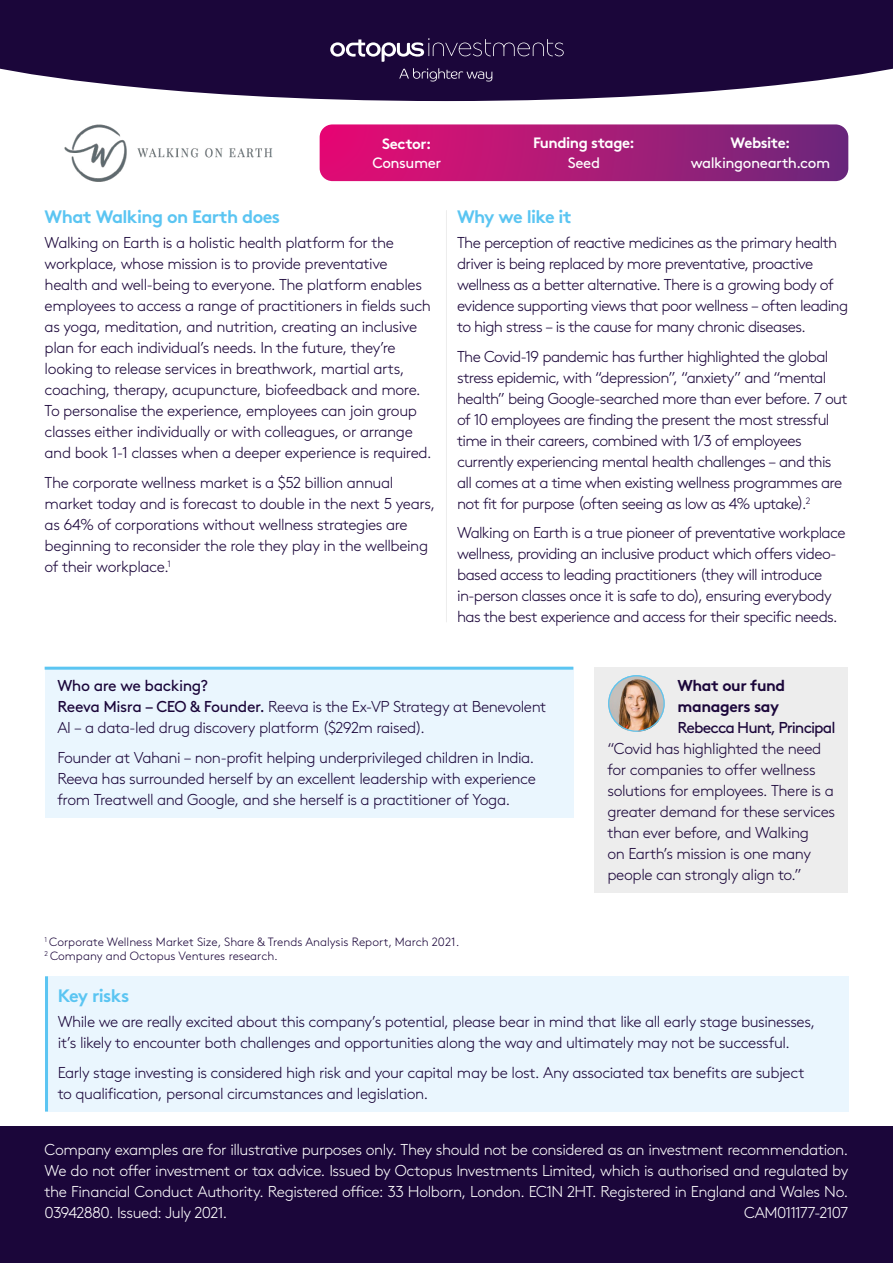
<style>
.page{position:relative;width:893px;height:1263px;background:#fff}
.page>*{position:absolute;margin:0;border:0;box-sizing:border-box;transform-origin:0 0}
.t1{font:700 18px "Brown";letter-spacing:-.035em;color:#5bc5f2}
.t2{font:300 15.75px/21px "Brown";letter-spacing:-.035em;color:#1b063a}
.t3{font:300 15.75px/21px "Brown";letter-spacing:-.03em;color:#fff;text-align:justify}
.t4{font:700 15.75px/21px "Brown";letter-spacing:-.025em;color:#1b063a}
.t5{font:15.75px "Brown";letter-spacing:-.06em;color:#1b063a}
.t6{font:300 15.75px "Brown";letter-spacing:-.05em;color:#fff}
.t7{font:15px "Brown";letter-spacing:-.03em;color:#fff}
.t8{font:700 15px "Brown";letter-spacing:-.03em;color:#fff}
.t9{font:300 12px/14.4px "Brown";color:#1b063a}
.s1{font-weight:400}
</style>
<div class="page">
<div style="left:45px;top:976px;width:804px;height:135px;background:#eaf6fe"></div>
<hr style="left:45px;top:976px;width:3px;height:135px;background:#5bc5f2">
<div style="left:0;top:1127px;width:893px;height:136px;background:#1b063a"></div>
<svg style="left:0;top:0;width:893px;height:101px;background:#33214f"></svg>
<svg style="left:330px;top:38px;width:234px;height:43px;background:#342150"></svg>
<div style="left:595px;top:667px;width:253px;height:225px;background:#ededed"></div>
<img style="left:608px;top:675px;width:57px;height:57px;border-radius:28px">
<div style="left:608px;top:675px;width:57px;height:57px;border:1px solid #5bc5f2;border-radius:50%"></div>
<div style="left:45px;top:667px;width:528px;height:150px;background:#eaf6fe"></div>
<hr style="left:45px;top:667px;width:528px;height:3px;background:#5bc5f2">
<svg style="left:320px;top:124px;width:528px;height:57px;background:#ab1d78"></svg>
<hr style="left:446px;top:210px;width:1px;height:412px;background:#ededed">
<img style="left:64px;top:124px;width:209px;height:57px">
<p class="t8" style="left:382px;top:131px;width:51px">Sector:</p>
<p class="t7" style="left:372px;top:151px;width:71px">Consumer</p>
<p class="t1" style="left:45px;top:202px;width:237px">What Walking on Earth does</p>
<p class="t2" style="left:45px;top:231px;width:389px">Walking on Earth is a holistic health platform for the workplace, whose mission is to provide preventative health and well-being to everyone. The platform enables employees to access a range of practitioners in fields such as yoga, meditation, and nutrition, creating an inclusive plan for each individual’s needs. In the future, they’re looking to release services in breathwork, martial arts, coaching, therapy, acupuncture, biofeedback and more.<br>To personalise the experience, employees can join group classes either individually or with colleagues, or arrange and book 1-1 classes when a deeper experience is required.</p>
<p class="t2" style="left:45px;top:471px;width:392px">The corporate wellness market is a $52 billion annual market today and is forecast to double in the next 5 years, as 64% of corporations without wellness strategies are beginning to reconsider the role they play in the wellbeing of their workplace.<sup>1</sup></p>
<p class="t8" style="left:533px;top:131px;width:103px">Funding stage:</p>
<p class="t7" style="left:568px;top:151px;width:34px">Seed</p>
<p class="t8" style="left:731px;top:131px;width:61px">Website:</p>
<p class="t7" style="left:691px;top:151px;width:141px">walkingonearth.com</p>
<p class="t1" style="left:457px;top:202px;width:116px">Why we like it</p>
<p class="t2" style="left:457px;top:231px;width:393px">The perception of reactive medicines as the primary health driver is being replaced by more preventative, proactive wellness as a better alternative. There is a growing body of evidence supporting views that poor wellness – often leading to high stress – is the cause for many chronic diseases.</p>
<p class="t2" style="left:457px;top:345px;width:392px">The Covid-19 pandemic has further highlighted the global stress epidemic, with “depression”, “anxiety” and “mental health” being Google-searched more than ever before. 7 out of 10 employees are finding the present the most stressful time in their careers, combined with 1/3 of employees currently experiencing mental health challenges – and this all comes at a time when existing wellness programmes are not fit for purpose (often seeing as low as 4% uptake).<sup>2</sup></p>
<p class="t2" style="left:457px;top:521px;width:390px">Walking on Earth is a true pioneer of preventative workplace wellness, providing an inclusive product which offers video&shy;based access to leading practitioners (they will introduce in-person classes once it is safe to do), ensuring everybody has the best experience and access for their specific needs.</p>
<p class="t2" style="left:57px;top:674px;width:491px"><span class="s1">Who are we backing?<br>Reeva Misra – CEO &amp; Founder.</span> Reeva is the Ex-VP Strategy at Benevolent<br>AI – a data-led drug discovery platform ($292m raised).</p>
<p class="t2" style="left:57px;top:746px;width:480px;text-align:justify">Founder at Vahani – non-profit helping underprivileged children in India.<br>Reeva has surrounded herself by an excellent leadership with experience from Treatwell and Google, and she herself is a practitioner of Yoga.</p>
<p class="t9" style="left:45px;top:933px;width:416px"><sup>1</sup> Corporate Wellness Market Size, Share &amp; Trends Analysis Report, March 2021.<br><sup>2</sup> Company and Octopus Ventures research.</p>
<p class="t4" style="left:677px;top:673px;width:109px">What our fund managers say</p>
<p class="t5" style="left:677px;top:715px;width:160px">Rebecca Hunt, Principal</p>
<p class="t2" style="left:607px;top:736px;width:229px">“Covid has highlighted the need for companies to offer wellness solutions for employees. There is a greater demand for these services than ever before, and Walking<br>on Earth’s mission is one many people can strongly align to.”</p>
<p class="t1" style="left:58px;top:981px;width:73px">Key risks</p>
<p class="t2" style="left:58px;top:1010px;width:759px">While we are really excited about this company’s potential, please bear in mind that like all early stage businesses, it’s likely to encounter both challenges and opportunities along the way and ultimately may not be successful.</p>
<p class="t2" style="left:58px;top:1060px;width:748px">Early stage investing is considered high risk and your capital may be lost. Any associated tax benefits are subject to qualification, personal circumstances and legislation.</p>
<p class="t3" style="left:45px;top:1138px;width:805px">Company examples are for illustrative purposes only. They should not be considered as an investment recommendation.<br>We do not offer investment or tax advice. Issued by Octopus Investments Limited, which is authorised and regulated by the Financial Conduct Authority. Registered office: 33 Holborn, London. EC1N 2HT. Registered in England and Wales No.<br>03942880. Issued: July 2021.</p>
<p class="t6" style="left:744px;top:1201px;width:106px">CAM011177-2107</p>
</div>
